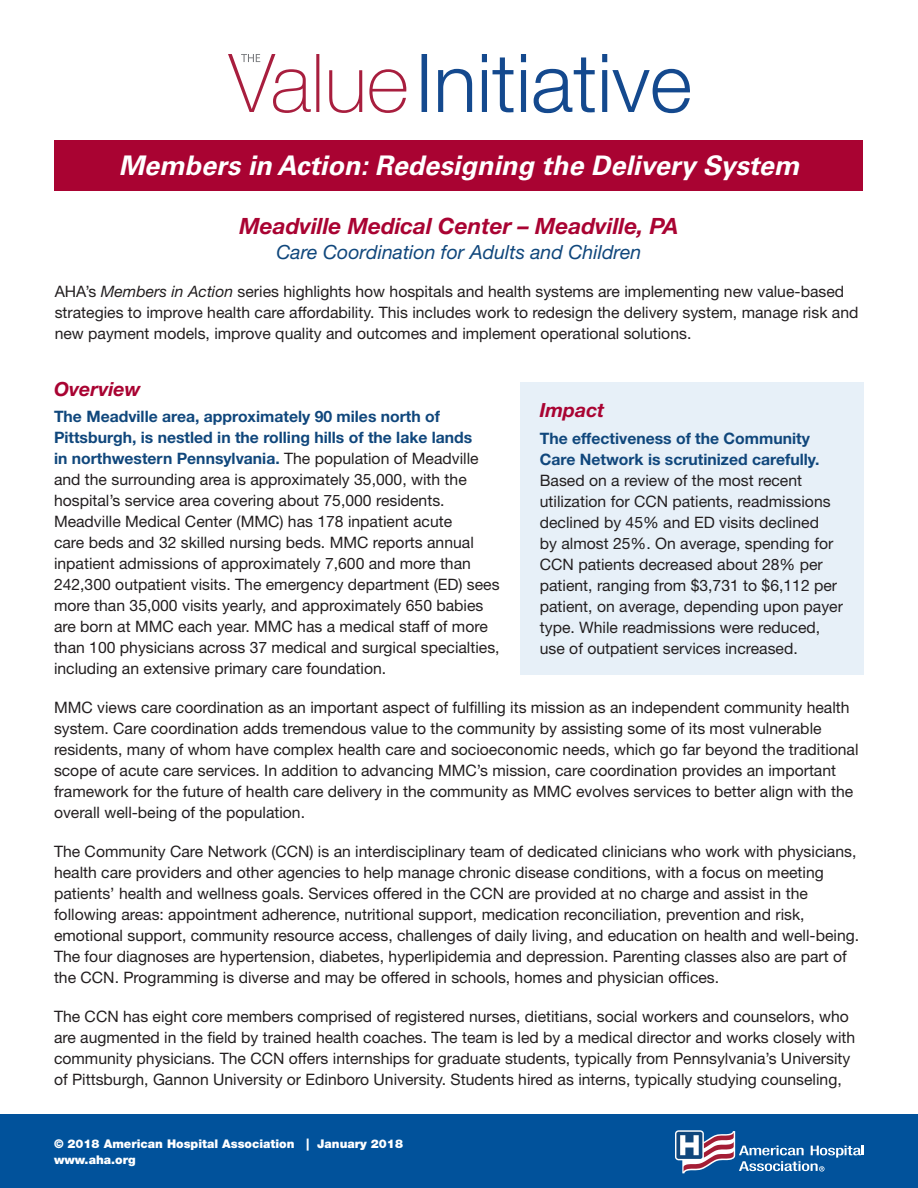
<style>
.page{position:relative;width:918px;height:1188px;background:#fff}
.page>*{position:absolute;margin:0;border:0;box-sizing:border-box;transform-origin:0 0}
.t1{font:italic 700 27px "Univers LT Std";color:#fff}
.t2{font:italic 700 22.5px "Helvetica Neue LT Std";color:#a90332}
.t3{font:italic 19.5px "Helvetica Neue LT Std";color:#10477c}
.t4{font:italic 700 19.5px "Helvetica Neue LT Std";color:#a90332}
.t5{font:15.75px/21px "Helvetica Neue LT Std";color:#231f20}
.t6{font:700 15.75px/21px "Helvetica Neue LT Std";color:#10477c}
.t7{font:900 12px/16.5px "Helvetica Neue LT Std";color:#fff}
.s1{font-style:italic}
.s2{font-weight:700;color:#10477c}
</style>
<div class="page">
<div style="left:55px;top:140px;width:808px;height:51px;background:#a90332"></div>
<div style="left:0;top:1114px;width:918px;height:74px;background:#01529b"></div>
<svg style="left:675px;top:1130px;width:189px;height:43px"></svg>
<div style="left:520px;top:382px;width:344px;height:293px;background:#e7f0f8"></div>
<svg style="left:422px;top:54px;width:268px;height:59px"></svg>
<svg style="left:228px;top:54px;width:178px;height:59px"></svg>
<h1 class="t1" style="left:119px;top:150px;width:682px">Members in Action: Redesigning the Delivery System</h1>
<h2 class="t2" style="left:239px;top:212px;width:441px">Meadville Medical Center – Meadville, PA</h2>
<p class="t3" style="left:276px;top:240px;width:367px">Care Coordination for Adults and Children</p>
<p class="t5" style="left:55px;top:281px;width:805px">AHA’s <span class="s1">Members in Action</span> series highlights how hospitals and health systems are implementing new value-based strategies to improve health care affordability. This includes work to redesign the delivery system, manage risk and new payment models, improve quality and outcomes and implement operational solutions.</p>
<p class="t4" style="left:54px;top:377px;width:88px">Overview</p>
<p class="t5" style="left:54px;top:406px;width:447px"><span class="s2">The Meadville area, approximately 90 miles north of Pittsburgh, is nestled in the rolling hills of the lake lands<br>in northwestern Pennsylvania.</span> The population of Meadville and the surrounding area is approximately 35,000, with the hospital’s service area covering about 75,000 residents.<br>Meadville Medical Center (MMC) has 178 inpatient acute<br>care beds and 32 skilled nursing beds. MMC reports annual inpatient admissions of approximately 7,600 and more than 242,300 outpatient visits. The emergency department (ED) sees more than 35,000 visits yearly, and approximately 650 babies are born at MMC each year. MMC has a medical staff of more than 100 physicians across 37 medical and surgical specialties, including an extensive primary care foundation.</p>
<p class="t5" style="left:54px;top:697px;width:806px">MMC views care coordination as an important aspect of fulfilling its mission as an independent community health system. Care coordination adds tremendous value to the community by assisting some of its most vulnerable residents, many of whom have complex health care and socioeconomic needs, which go far beyond the traditional scope of acute care services. In addition to advancing MMC’s mission, care coordination provides an important framework for the future of health care delivery in the community as MMC evolves services to better align with the overall well-being of the population.</p>
<p class="t5" style="left:54px;top:841px;width:807px">The Community Care Network (CCN) is an interdisciplinary team of dedicated clinicians who work with physicians, health care providers and other agencies to help manage chronic disease conditions, with a focus on meeting patients’ health and wellness goals. Services offered in the CCN are provided at no charge and assist in the following areas: appointment adherence, nutritional support, medication reconciliation, prevention and risk, emotional support, community resource access, challenges of daily living, and education on health and well-being.<br>The four diagnoses are hypertension, diabetes, hyperlipidemia and depression. Parenting classes also are part of the CCN. Programming is diverse and may be offered in schools, homes and physician offices.</p>
<p class="t5" style="left:54px;top:1006px;width:803px">The CCN has eight core members comprised of registered nurses, dietitians, social workers and counselors, who are augmented in the field by trained health coaches. The team is led by a medical director and works closely with community physicians. The CCN offers internships for graduate students, typically from Pennsylvania’s University of Pittsburgh, Gannon University or Edinboro University. Students hired as interns, typically studying counseling,</p>
<p class="t4" style="left:540px;top:398px;width:66px">Impact</p>
<p class="t6" style="left:540px;top:427px;width:281px">The effectiveness of the Community<br>Care Network is scrutinized carefully.</p>
<p class="t5" style="left:540px;top:469px;width:305px">Based on a review of the most recent utilization for CCN patients, readmissions declined by 45% and ED visits declined<br>by almost 25%. On average, spending for CCN patients decreased about 28% per patient, ranging from $3,731 to $6,112 per patient, on average, depending upon payer type. While readmissions were reduced, use of outpatient services increased.</p>
<p class="t7" style="left:54px;top:1135px;width:351px">© 2018 American Hospital Association | January 2018 www.aha.org</p>
</div>
